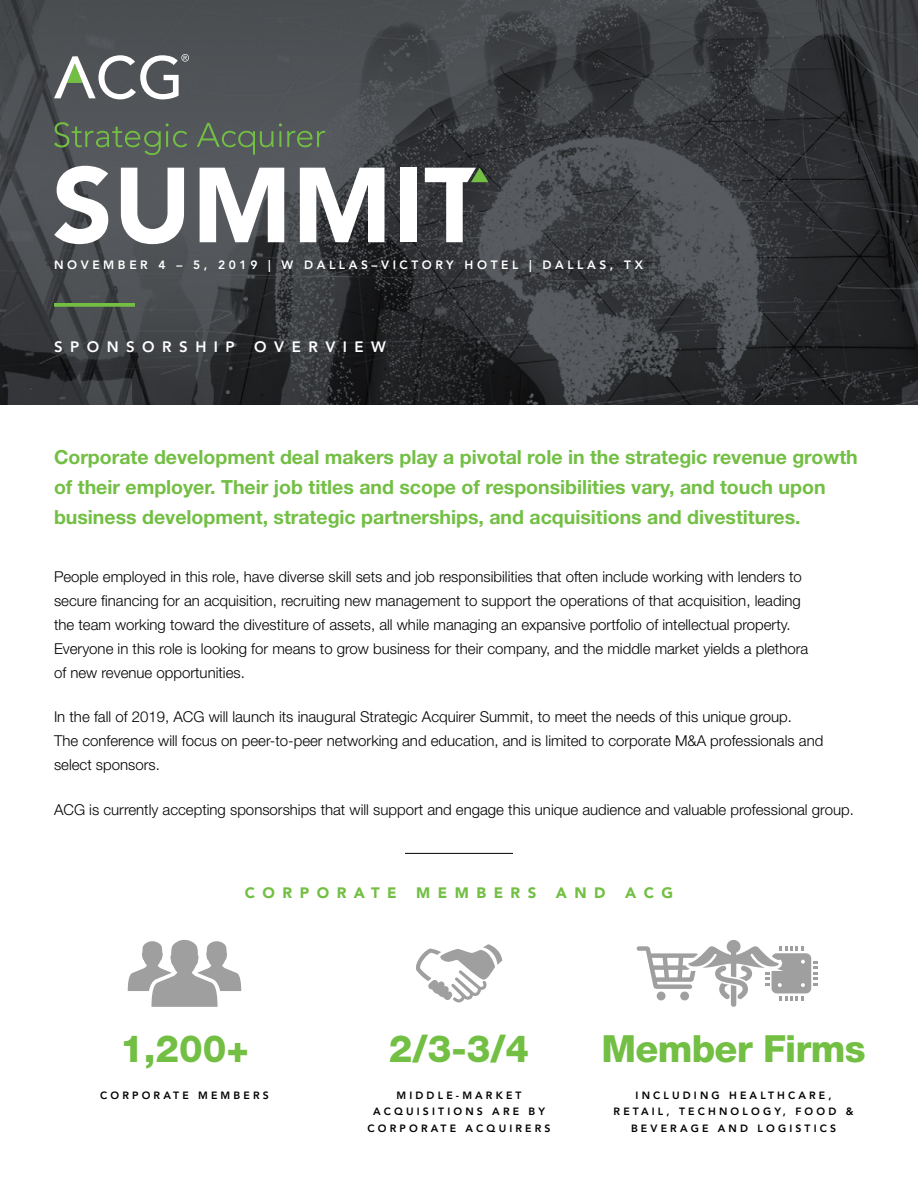
<style>
.page{position:relative;width:918px;height:1188px;background:#fff}
.page>*{position:absolute;margin:0;border:0;box-sizing:border-box;transform-origin:0 0}
.t1{font:800 37.5px "Helvetica Neue LT Std";letter-spacing:-.02em;color:#72bf44}
.t2{font:700 19.5px/30px "Helvetica Neue LT Std";color:#72bf44}
.t3{font:300 15px/24px "Helvetica Neue LT Std";color:#000}
.t4{font:900 15px "Avenir LT Std";letter-spacing:.5em;color:#72bf44}
.t5{font:800 15px "Avenir LT Std";letter-spacing:.5em;color:#fff}
.t6{font:800 12px "Avenir LT Std";letter-spacing:.3em;color:#fff}
.t7{font:800 10.5px/16.5px "Avenir LT Std";letter-spacing:.3em;color:#000;text-align:center}
</style>
<div class="page">
<img style="left:0;top:0;width:918px;height:405px">
<svg style="left:54px;top:303px;width:81px;height:4px"></svg>
<svg style="left:54px;top:54px;width:135px;height:45px"></svg>
<hr style="left:405px;top:853px;width:108px;height:1px;background:#000">
<svg style="left:637px;top:940px;width:181px;height:67px"></svg>
<svg style="left:416px;top:944px;width:86px;height:58px"></svg>
<svg style="left:128px;top:940px;width:113px;height:67px"></svg>
<svg style="left:54px;top:166px;width:54px;height:78px"></svg>
<svg style="left:54px;top:122px;width:133px;height:33px;background:#576656"></svg>
<svg style="left:197px;top:123px;width:128px;height:32px;background:#586757"></svg>
<svg style="left:121px;top:168px;width:63px;height:76px"></svg>
<svg style="left:200px;top:168px;width:84px;height:74px"></svg>
<svg style="left:300px;top:168px;width:85px;height:74px"></svg>
<div style="left:400px;top:168px;width:16px;height:74px;background:#fff"></div>
<svg style="left:425px;top:168px;width:63px;height:74px"></svg>
<p class="t6" style="left:54px;top:258px;width:590px">NOVEMBER 4 – 5, 2019 | W DALLAS–VICTORY HOTEL | DALLAS, TX</p>
<p class="t5" style="left:54px;top:338px;width:182px">SPONSORSHIP</p>
<p class="t5" style="left:254px;top:338px;width:133px">OVERVIEW</p>
<p class="t2" style="left:54px;top:442px;width:805px">Corporate development deal makers play a pivotal role in the strategic revenue growth of their employer. Their job titles and scope of responsibilities vary, and touch upon business development, strategic partnerships, and acquisitions and divestitures.</p>
<p class="t3" style="left:54px;top:564px;width:756px">People employed in this role, have diverse skill sets and job responsibilities that often include working with lenders to secure financing for an acquisition, recruiting new management to support the operations of that acquisition, leading the team working toward the divestiture of assets, all while managing an expansive portfolio of intellectual property.<br>Everyone in this role is looking for means to grow business for their company, and the middle market yields a plethora of new revenue opportunities.</p>
<p class="t3" style="left:54px;top:705px;width:771px">In the fall of 2019, ACG will launch its inaugural Strategic Acquirer Summit, to meet the needs of this unique group.<br>The conference will focus on peer-to-peer networking and education, and is limited to corporate M&amp;A professionals and select sponsors.</p>
<p class="t3" style="left:54px;top:797px;width:801px">ACG is currently accepting sponsorships that will support and engage this unique audience and valuable professional group.</p>
<p class="t4" style="left:245px;top:884px;width:153px">CORPORATE</p>
<p class="t4" style="left:416px;top:884px;width:122px">MEMBERS</p>
<p class="t4" style="left:556px;top:884px;width:51px">AND</p>
<p class="t4" style="left:625px;top:884px;width:50px">ACG</p>
<h1 class="t1" style="left:120px;top:1026px;width:130px">1,200+</h1>
<p class="t7" style="left:100px;top:1087px;width:170px">CORPORATE MEMBERS</p>
<h1 class="t1" style="left:389px;top:1026px;width:142px">2/3-3/4</h1>
<p class="t7" style="left:368px;top:1087px;width:185px">MIDDLE-MARKET<br>ACQUISITIONS ARE BY<br>CORPORATE ACQUIRERS</p>
<h1 class="t1" style="left:602px;top:1026px;width:266px">Member Firms</h1>
<p class="t7" style="left:614px;top:1087px;width:241px">INCLUDING HEALTHCARE,<br>RETAIL, TECHNOLOGY, FOOD &amp;<br>BEVERAGE AND LOGISTICS</p>
</div>
